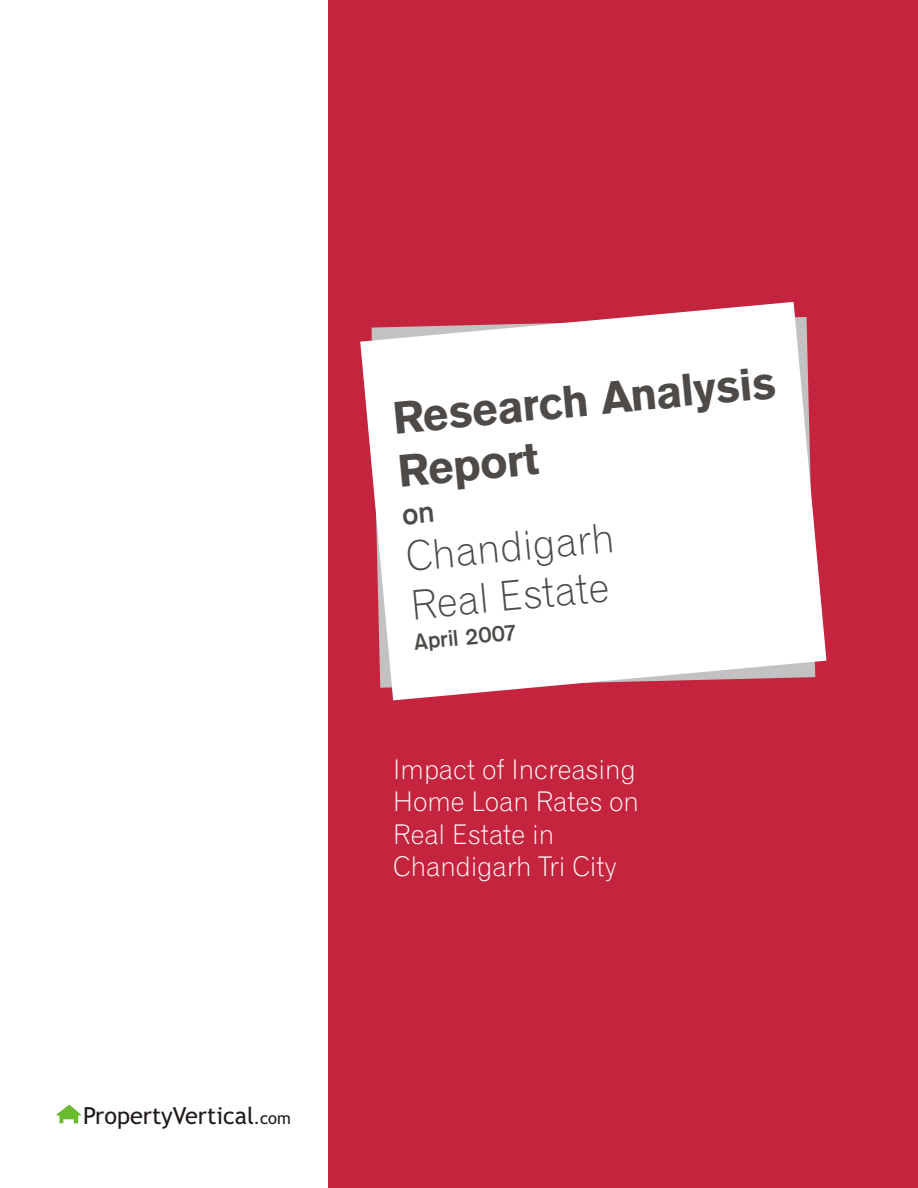
<style>
.page{position:relative;width:918px;height:1188px;background:#fff}
.page>*{position:absolute;margin:0;border:0;box-sizing:border-box;transform-origin:0 0}
.t1{font:45px "Gothic 725 Blk BT";color:#4d4a47}
.t2{font:40.8px/48.9px "Gothic 720 Lt BT";color:#4d4a47}
.t3{font:27px/32.4px "Gothic 720 Lt BT";color:#fff}
.t4{font:23.55px "Trebuchet MS";color:#1f1a17}
.t5{font:22.5px "Gothic 725 Bd BT";color:#4d4a47}
.s1{font-size:16.65px}
</style>
<div class="page">
<div style="left:328px;top:0;width:590px;height:1188px;background:#c4243d"></div>
<svg style="left:360px;top:302px;width:466px;height:398px;background:#f5e1e4"></svg>
<svg style="left:56px;top:1105px;width:25px;height:18px"></svg>
<svg style="left:448px;top:402px;width:25px;height:27px"></svg>
<svg style="left:716px;top:377px;width:24px;height:27px"></svg>
<svg style="left:402px;top:507px;width:31px;height:18px"></svg>
<svg style="left:492px;top:625px;width:13px;height:17px"></svg>
<p class="t4" style="left:83px;top:1106px;width:209px">PropertyVertical<span class="s1">.com</span></p>
<h1 class="t1" style="left:391px;top:398px;width:386px;rotate:-5deg">Re earch Analy is</h1>
<h1 class="t1" style="left:396px;top:453px;width:143px;rotate:-5deg">Report</h1>
<h2 class="t2" style="left:404px;top:535px;width:211px;rotate:-5deg">Chandigarh<br>Real Estate</h2>
<p class="t5" style="left:413px;top:632px;width:104px;rotate:-5deg">April 20 7</p>
<p class="t3" style="left:393px;top:756px;width:247px">Impact of Increasing<br>Home Loan Rates on<br>Real Estate in<br>Chandigarh Tri City</p>
</div>
